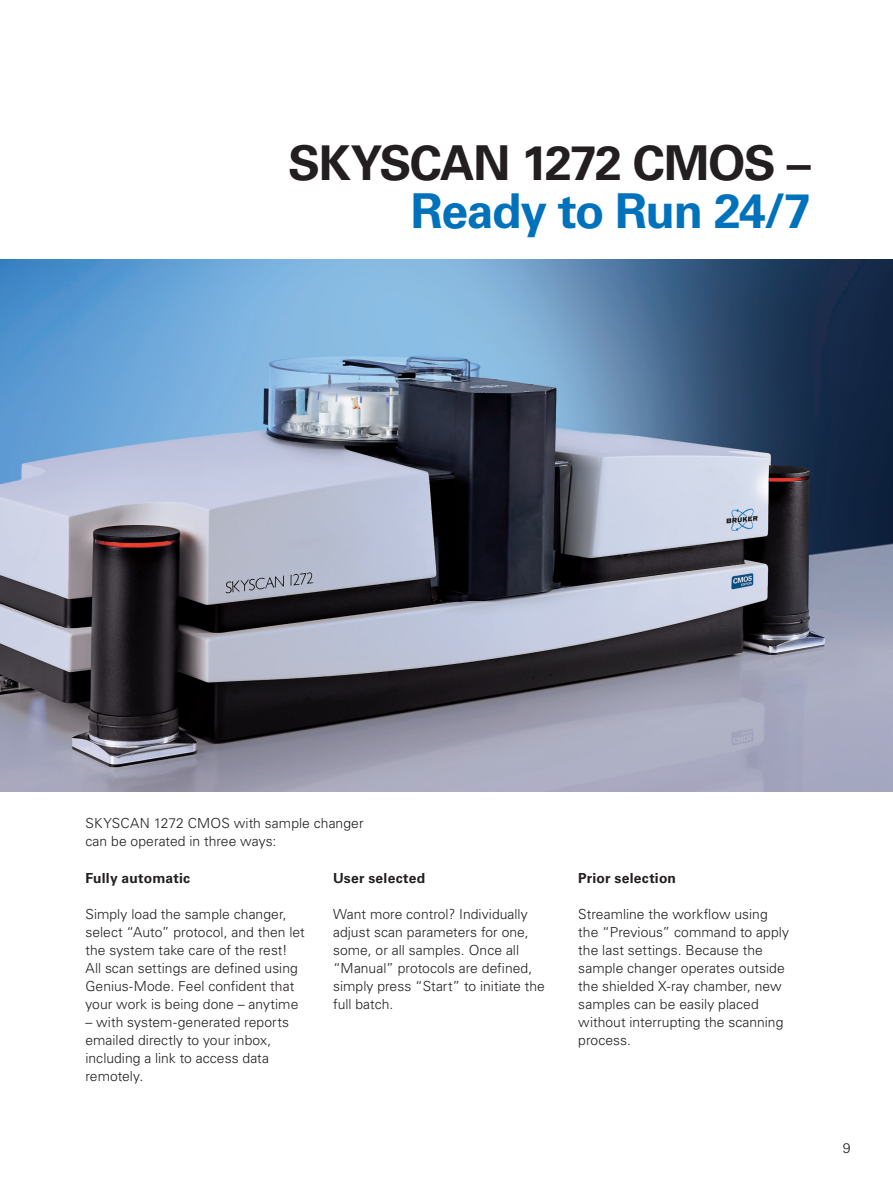
<style>
.page{position:relative;width:893px;height:1187px;background:#fff}
.page>*{position:absolute;margin:0;border:0;box-sizing:border-box;transform-origin:0 0}
.Headline_linksbündig{font:700 48px/48px "Univers LT Std";letter-spacing:-.03em;color:#231f20;text-align:right}
.Subheadline_blau{font:300 13.8px/18px "Univers LT Std";color:#231f20}
.Subheadline_blau-2{font:700 13.8px "Univers LT Std";letter-spacing:.015em;color:#231f20}
.s1{color:#0072bc}
</style>
<div class="page">
<img style="left:0;top:259px;width:893px;height:532px">
<p class="Headline_linksbündig" style="left:288px;top:139px;width:524px">SKYSCAN 1272 CMOS –<br><span class="s1">Ready to Run 24/7</span></p>
<p class="Subheadline_blau" style="left:85px;top:814px;width:280px">SKYSCAN 1272 CMOS with sample changer can be operated in three ways:</p>
<p class="Subheadline_blau-2" style="left:85px;top:869px;width:106px">Fully automatic</p>
<p class="Subheadline_blau" style="left:85px;top:904px;width:221px">Simply load the sample changer, select “Auto” protocol, and then let the system take care of the rest!<br>All scan settings are defined using Genius-Mode. Feel confident that your work is being done – anytime</p>
<p class="Subheadline_blau" style="left:85px;top:1012px;width:205px">– with system-generated reports emailed directly to your inbox, including a link to access data remotely.</p>
<p class="Subheadline_blau-2" style="left:333px;top:869px;width:94px">User selected</p>
<p class="Subheadline_blau" style="left:333px;top:904px;width:213px">Want more control? Individually adjust scan parameters for one, some, or all samples. Once all “Manual” protocols are defined, simply press “Start” to initiate the full batch.</p>
<p class="Subheadline_blau-2" style="left:578px;top:869px;width:99px">Prior selection</p>
<p class="Subheadline_blau" style="left:578px;top:904px;width:212px">Streamline the workflow using the “Previous” command to apply the last settings. Because the sample changer operates outside the shielded X-ray chamber, new samples can be easily placed without interrupting the scanning process.</p>
<p class="Subheadline_blau" style="left:843px;top:1138px;width:9px">9</p>
</div>
